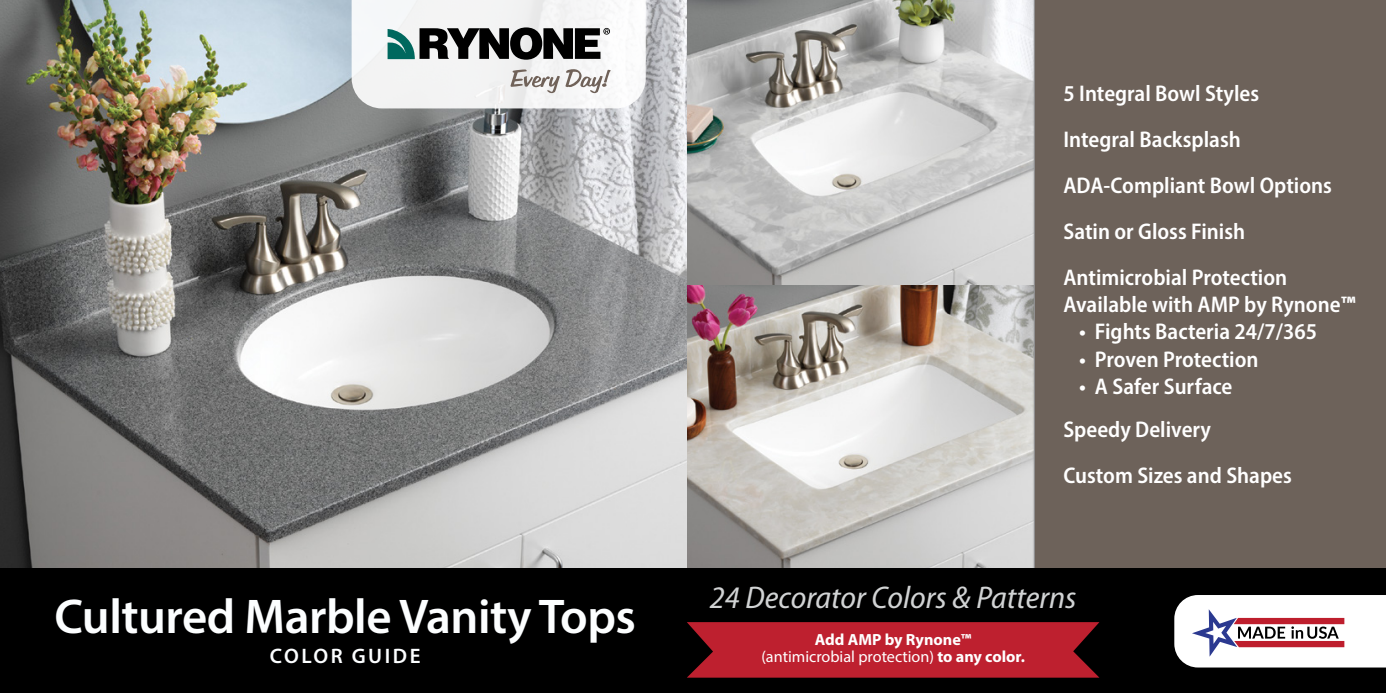
<style>
.page{position:relative;width:1386px;height:693px;background:#fff}
.page>*{position:absolute;margin:0;border:0;box-sizing:border-box;transform-origin:0 0}
.Product_Names_-_Fron{font:600 49px "Myriad Pro";letter-spacing:-.01em;color:#fcfeff}
.Body{font:italic semi-condensed 31.5px "Myriad Pro";color:#d1d3d4;scale:1.04 1}
.Paragraph_Style_2{font:600 semi-condensed 22.75px/27.3px "Myriad Pro";color:#fff}
.Color_Selection_Guid{font:600 21px "Myriad Pro";letter-spacing:.12em;color:#fcfeff}
.t1{font:700 16.1px/17.5px "Myriad Pro";color:#fff;text-align:center}
.s1{font-weight:700;font-stretch:normal}
.s2{font-weight:400}
</style>
<div class="page">
<img style="left:687px;top:0;width:344px;height:569px">
<img style="left:0;top:0;width:687px;height:569px">
<svg style="left:352px;top:0;width:294px;height:108px"></svg>
<div style="left:1034px;top:0;width:352px;height:569px;background:#6d625a"></div>
<div style="left:0;top:569px;width:1386px;height:124px;background:#000"></div>
<svg style="left:1174px;top:595px;width:212px;height:73px;background:#e3d6da"></svg>
<svg style="left:687px;top:622px;width:412px;height:56px;background:#b01d2b"></svg>
<p class="Product_Names_-_Fron" style="left:54px;top:585px;width:583px">Cultured Marble Vanity Tops</p>
<p class="Color_Selection_Guid" style="left:270px;top:643px;width:152px">COLOR GUIDE</p>
<p class="Paragraph_Style_2" style="left:1063px;top:79px;width:197px">5 Integral Bowl Styles</p>
<p class="Paragraph_Style_2" style="left:1063px;top:125px;width:179px">Integral Backsplash</p>
<p class="Paragraph_Style_2" style="left:1063px;top:171px;width:270px">ADA-Compliant Bowl Options</p>
<p class="Paragraph_Style_2" style="left:1063px;top:217px;width:183px">Satin or Gloss Finish</p>
<p class="Paragraph_Style_2" style="left:1063px;top:263px;width:294px">Antimicrobial Protection<br>Available with AMP by Rynone<span class="s1">™</span></p>
<p class="Paragraph_Style_2" style="left:1079px;top:318px;width:239px">• Fights Bacteria 24/7/365</p>
<p class="Paragraph_Style_2" style="left:1079px;top:345px;width:181px">• Proven Protection</p>
<p class="Paragraph_Style_2" style="left:1079px;top:372px;width:155px">• A Safer Surface</p>
<p class="Paragraph_Style_2" style="left:1063px;top:415px;width:149px">Speedy Delivery</p>
<p class="Paragraph_Style_2" style="left:1063px;top:461px;width:230px">Custom Sizes and Shapes</p>
<p class="Body" style="left:710px;top:580px;width:354px">24 Decorator Colors &amp; Patterns</p>
<p class="t1" style="left:761px;top:630px;width:265px">Add AMP by Rynone™<br><span class="s2">(antimicrobial protection)</span> to any color.</p>
</div>
